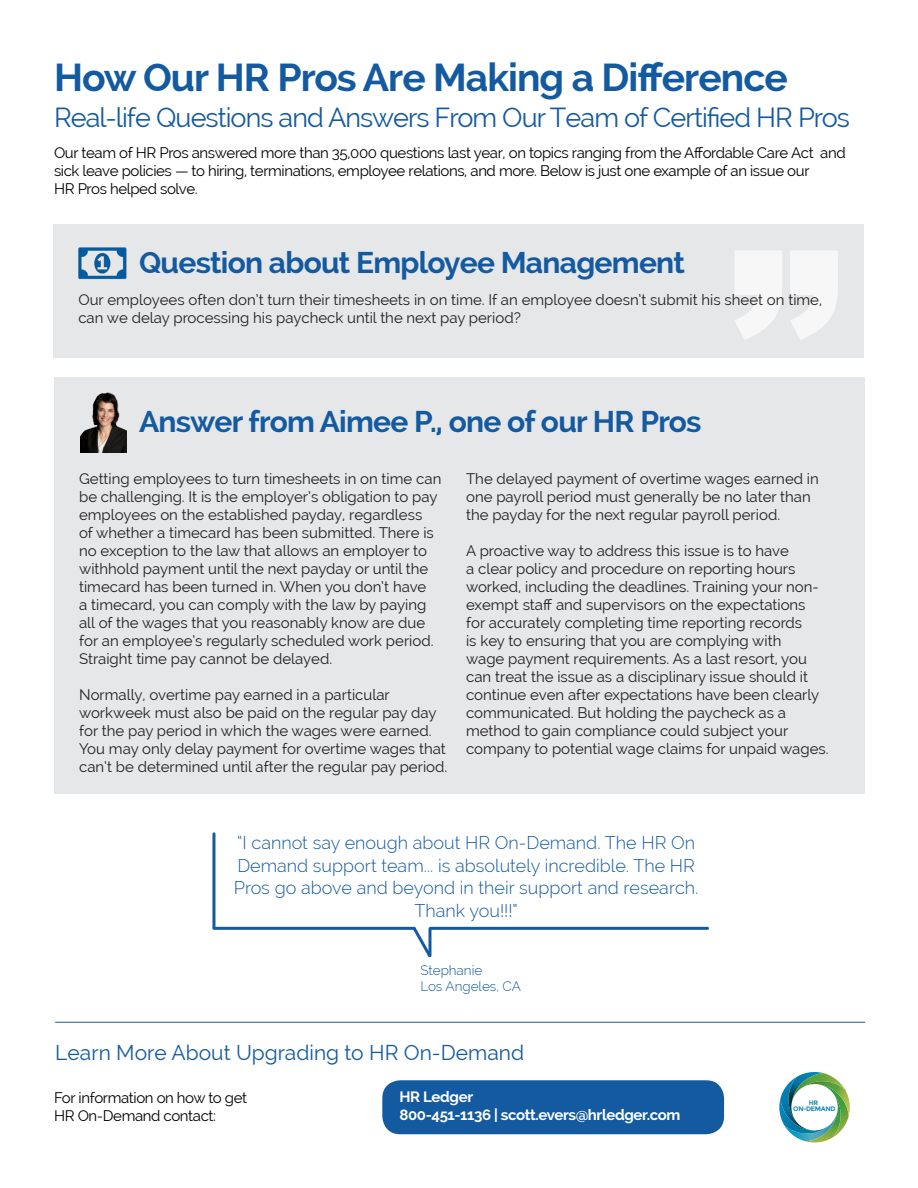
<style>
.page{position:relative;width:918px;height:1188px;background:#fff}
.page>*{position:absolute;margin:0;border:0;box-sizing:border-box;transform-origin:0 0}
.t1{font:900 225px "Arial";color:#fff}
.t2{font:700 39px "Raleway";letter-spacing:-.025em;color:#145aa0}
.t3{font:700 30px "Raleway";letter-spacing:-.025em;color:#145aa0}
.t4{font:27px "Raleway";letter-spacing:-.035em;color:#145aa0}
.t5{font:21px "Raleway";color:#145aa0}
.t6{font:300 18px/22.5px "Raleway";color:#145aa0;text-align:center}
.t7{font:15px/18px "Raleway";color:#231f20}
.t8{font:15px/18px "Raleway";letter-spacing:-.025em;color:#000}
.t9{font:700 15px "Raleway";letter-spacing:-.025em;color:#fff}
.t10{font:300 13.5px "Raleway";color:#145aa0}
.t11{font:700 6.6px/5.8px "Montserrat";letter-spacing:-.05em;color:#1889b1;text-align:center}
</style>
<div class="page">
<div style="left:54px;top:377px;width:811px;height:417px;background:#e6e7e9"></div>
<div style="left:382px;top:1080px;width:342px;height:54px;background:#145aa0;border-radius:18px"></div>
<hr style="left:55px;top:1022px;width:810px;height:1px;background:#145aa0">
<img style="left:779px;top:1072px;width:71px;height:71px">
<div style="left:53px;top:224px;width:811px;height:133px;background:#e6e7e9"></div>
<img style="left:78px;top:247px;width:49px;height:33px">
<img style="left:80px;top:392px;width:46px;height:60px">
<hr style="left:212px;top:834px;width:3px;height:94px;background:#145aa0">
<hr style="left:214px;top:927px;width:200px;height:3px;background:#145aa0">
<svg style="left:410px;top:926px;width:24px;height:32px"></svg>
<hr style="left:428px;top:929px;width:3px;height:27px;background:#145aa0">
<hr style="left:430px;top:927px;width:278px;height:3px;background:#145aa0">
<p class="t2" style="left:54px;top:55px;width:735px">How Our HR Pros Are Making a Difference</p>
<p class="t4" style="left:54px;top:101px;width:798px">Real-life Questions and Answers From Our Team of Certified HR Pros</p>
<p class="t8" style="left:54px;top:144px;width:793px">Our team of HR Pros answered more than 35,000 questions last year, on topics ranging from the Affordable Care Act and sick leave policies — to hiring, terminations, employee relations, and more. Below is just one example of an issue our</p>
<p class="t8" style="left:54px;top:180px;width:145px">HR Pros helped solve.</p>
<p class="t3" style="left:139px;top:246px;width:547px">Question about Employee Management</p>
<h1 class="t1" style="left:844px;top:420px;width:114px;rotate:-180deg">“</h1>
<p class="t7" style="left:78px;top:290px;width:745px">Our employees often don’t turn their timesheets in on time. If an employee doesn’t submit his sheet on time, can we delay processing his paycheck until the next pay period?</p>
<p class="t3" style="left:139px;top:404px;width:564px">Answer from Aimee P., one of our HR Pros</p>
<p class="t7" style="left:79px;top:470px;width:364px">Getting employees to turn timesheets in on time can be challenging. It is the employer’s obligation to pay employees on the established payday, regardless<br>of whether a timecard has been submitted. There is no exception to the law that allows an employer to withhold payment until the next payday or until the timecard has been turned in. When you don’t have<br>a timecard, you can comply with the law by paying all of the wages that you reasonably know are due for an employee’s regularly scheduled work period.<br>Straight time pay cannot be delayed.</p>
<p class="t7" style="left:79px;top:686px;width:370px">Normally, overtime pay earned in a particular workweek must also be paid on the regular pay day for the pay period in which the wages were earned.<br>You may only delay payment for overtime wages that can’t be determined until after the regular pay period.</p>
<p class="t7" style="left:466px;top:470px;width:354px">The delayed payment of overtime wages earned in one payroll period must generally be no later than the payday for the next regular payroll period.</p>
<p class="t7" style="left:466px;top:542px;width:364px">A proactive way to address this issue is to have<br>a clear policy and procedure on reporting hours worked, including the deadlines. Training your non&shy;exempt staff and supervisors on the expectations<br>for accurately completing time reporting records<br>is key to ensuring that you are complying with<br>wage payment requirements. As a last resort, you can treat the issue as a disciplinary issue should it continue even after expectations have been clearly communicated. But holding the paycheck as a method to gain compliance could subject your company to potential wage claims for unpaid wages.</p>
<p class="t6" style="left:234px;top:832px;width:466px">“I cannot say enough about HR On-Demand. The HR On Demand support team... is absolutely incredible. The HR Pros go above and beyond in their support and research.<br>Thank you!!!”</p>
<p class="t10" style="left:420px;top:962px;width:63px">Stephanie</p>
<p class="t10" style="left:420px;top:978px;width:102px">Los Angeles, CA</p>
<p class="t5" style="left:55px;top:1041px;width:470px">Learn More About Upgrading to HR On-Demand</p>
<p class="t8" style="left:54px;top:1089px;width:195px">For information on how to get</p>
<p class="t8" style="left:54px;top:1107px;width:164px">HR On-Demand contact:</p>
<p class="t9" style="left:399px;top:1088px;width:75px">HR Ledger</p>
<p class="t9" style="left:399px;top:1106px;width:283px">800-451-1136 | scott.evers@hrledger.com</p>
<p class="t11" style="left:793px;top:1100px;width:44px">HR<br>ON-DEMAND</p>
</div>
